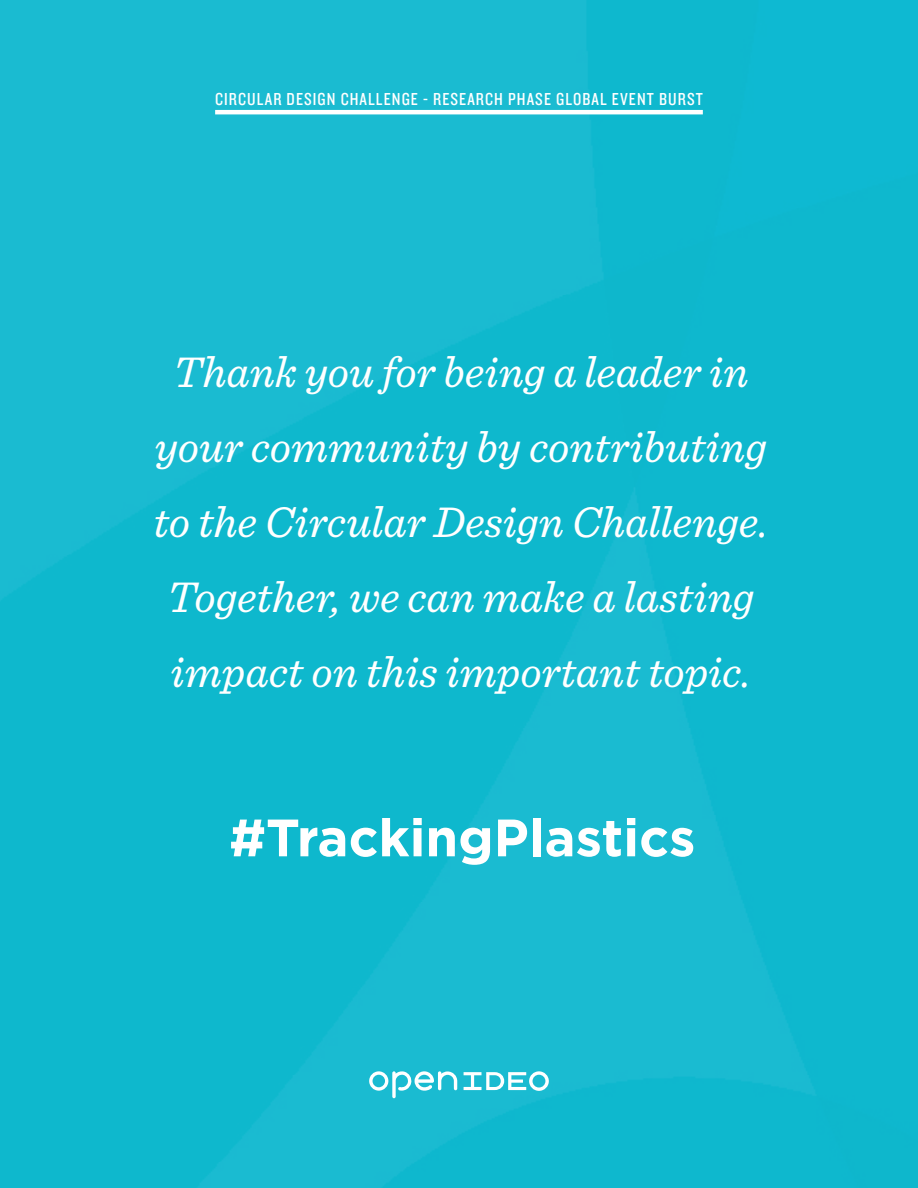
<style>
.page{position:relative;width:918px;height:1188px;background:#10b9d2}
.page>*{position:absolute;margin:0;border:0;box-sizing:border-box;transform-origin:0 0}
.t1{font:700 52.5px "Gotham";color:#fff}
.t2{font:italic 45px/75px "Sentinel";color:#fff;text-align:center}
.t3{font:18px "Knockout HTF29 Junior Liteweight";letter-spacing:.06em;color:#fff}
</style>
<div class="page">
<hr style="left:215px;top:110px;width:488px;height:4px;background:#fff">
<svg style="left:464px;top:1071px;width:85px;height:20px"></svg>
<svg style="left:369px;top:1071px;width:88px;height:27px"></svg>
<p class="t3" style="left:215px;top:90px;width:489px">CIRCULAR DESIGN CHALLENGE - RESEARCH PHASE GLOBAL EVENT BURST</p>
<p class="t2" style="left:154px;top:332px;width:616px">Thank you for being a leader in your community by contributing to the Circular Design Challenge.<br>Together, we can make a lasting impact on this important topic.</p>
<p class="t1" style="left:229px;top:803px;width:468px">#TrackingPlastics</p>
</div>
